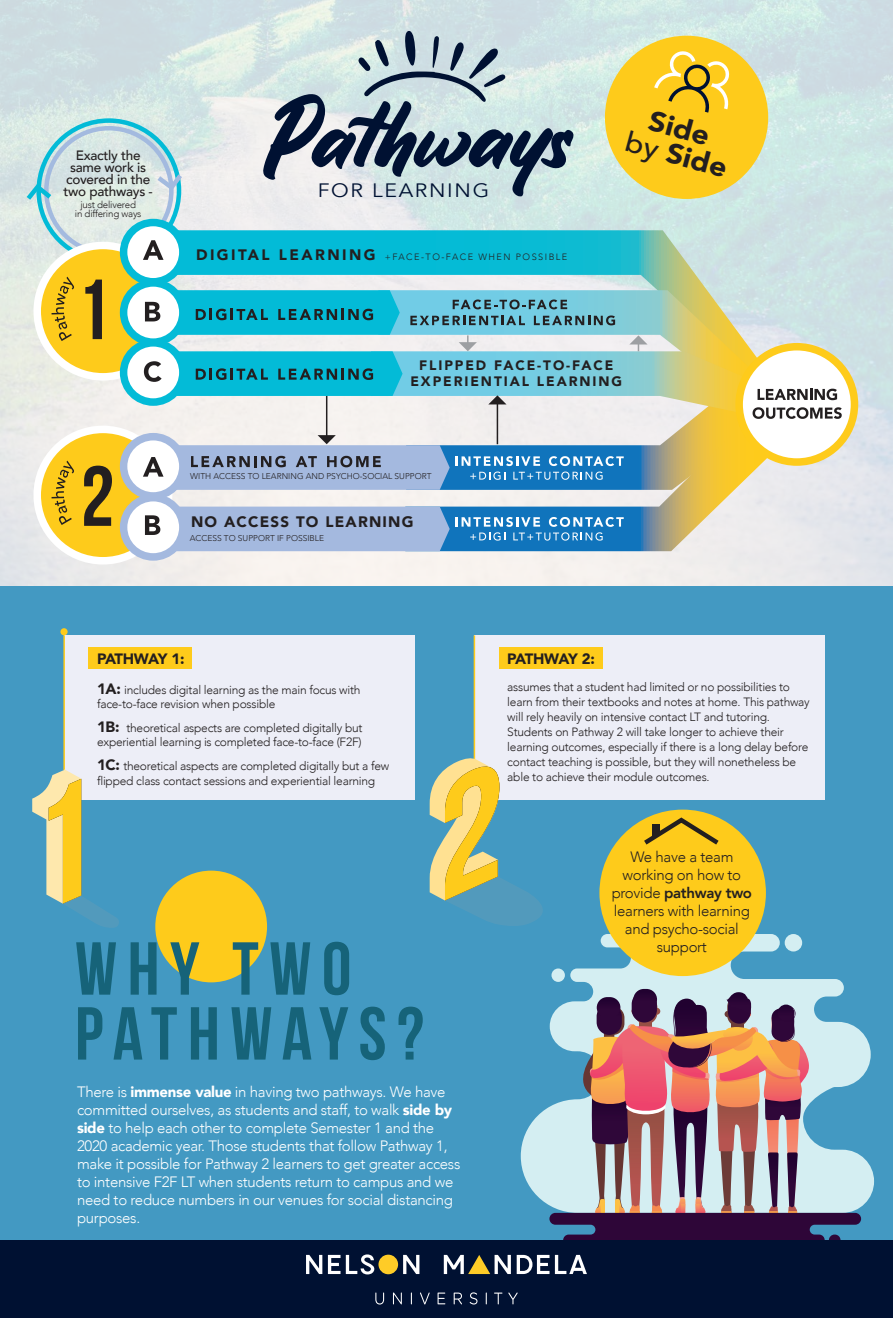
<style>
.page{position:relative;width:893px;height:1318px;background:#fff}
.page>*{position:absolute;margin:0;border:0;box-sizing:border-box;transform-origin:0 0}
.t1{font:italic 96.3px "Hotham Free Demo";color:#001132;scale:1.09 1}
.t2{font:700 85.05px/186.8px "Bebas Neue";color:#231f20}
.t3{font:700 74.85px/64.9px "Bebas Neue";letter-spacing:.14em;color:#166379}
.t4{font:900 27.9px/26.7px "Avenir";color:#231f20;text-align:center;scale:1.09 1}
.t5{font:19.35px "Avenir";letter-spacing:.08em;color:#001132;scale:1.09 1}
.t6{font:900 15.15px "Avenir";letter-spacing:.08em;color:#231f20}
.t7{font:300 15px/18px "Avenir";letter-spacing:-.02em;color:#fff}
.t8{font:300 15px/18px "Avenir";letter-spacing:-.02em;color:#231f20;text-align:center}
.t9{font:900 15px "Avenir";letter-spacing:-.07em;color:#231f20}
.t10{font:900 13.65px/16.4px "Avenir";letter-spacing:.14em;color:#231f20;text-align:center}
.t11{font:500 13.5px/12px "Avenir";letter-spacing:-.02em;color:#231f20;text-align:center}
.t12{font:300 12px/15px "Avenir";letter-spacing:-.02em;color:#231f20}
.t13{font:300 9.75px/9px "Avenir";letter-spacing:-.02em;color:#231f20;text-align:center}
.t14{font:300 9.15px "Avenir";letter-spacing:.16em;color:#231f20}
.t15{font:300 8.4px "Avenir";color:#231f20}
.s1{font-weight:900;font-size:15.15px}
.s2{font-weight:500}
.s3{font-weight:900;font-size:15px}
.s4{font-weight:900}
.s5{font-weight:800}
</style>
<div class="page">
<img style="left:0;top:0;width:893px;height:586px">
<svg style="left:168px;top:230px;width:622px;height:60px"></svg>
<div style="left:0;top:586px;width:893px;height:732px;background:#4399c2"></div>
<div style="left:64px;top:635px;width:351px;height:165px;background:#edeef7"></div>
<hr style="left:63px;top:635px;width:2px;height:135px;background:#fecb1b">
<div style="left:60px;top:628px;width:8px;height:7px;background:#fecb1b;border-radius:50%"></div>
<div style="left:89px;top:647px;width:103px;height:22px;background:#fecb1b"></div>
<div style="left:37px;top:429px;width:132px;height:132px;background:#fecb1b;border-radius:50%"></div>
<div style="left:33px;top:426px;width:139px;height:138px;border:8px solid #fff;border-radius:50%"></div>
<svg style="left:52px;top:461px;width:22px;height:64px"></svg>
<div style="left:37px;top:245px;width:132px;height:132px;background:#fecb1b;border-radius:50%"></div>
<div style="left:33px;top:242px;width:139px;height:139px;border:8px solid #fff;border-radius:50%"></div>
<svg style="left:405px;top:490px;width:387px;height:61px"></svg>
<svg style="left:124px;top:223px;width:59px;height:59px"></svg>
<div style="left:120px;top:219px;width:67px;height:67px;border:8px solid #03bbd7;border-radius:50%"></div>
<svg style="left:124px;top:283px;width:59px;height:59px"></svg>
<div style="left:120px;top:279px;width:67px;height:67px;border:8px solid #03bbd7;border-radius:50%"></div>
<svg style="left:124px;top:343px;width:59px;height:59px"></svg>
<div style="left:120px;top:339px;width:67px;height:67px;border:8px solid #03bbd7;border-radius:50%"></div>
<svg style="left:143px;top:240px;width:21px;height:20px"></svg>
<svg style="left:739px;top:347px;width:115px;height:115px"></svg>
<div style="left:735px;top:343px;width:123px;height:123px;border:8px solid #fecb1b;border-radius:50%"></div>
<div style="left:172px;top:507px;width:278px;height:44px;background:#a4b9df"></div>
<svg style="left:456px;top:517px;width:168px;height:24px"></svg>
<svg style="left:124px;top:437px;width:59px;height:59px"></svg>
<div style="left:120px;top:433px;width:67px;height:67px;border:8px solid #a4b9df;border-radius:50%"></div>
<div style="left:124px;top:498px;width:59px;height:59px;background:#fff;border-radius:50%"></div>
<div style="left:120px;top:494px;width:67px;height:67px;border:8px solid #a4b9df;border-radius:50%"></div>
<svg style="left:52px;top:277px;width:22px;height:64px"></svg>
<svg style="left:145px;top:515px;width:15px;height:20px"></svg>
<svg style="left:143px;top:290px;width:699px;height:200px"></svg>
<div style="left:474px;top:635px;width:351px;height:165px;background:#edeef7"></div>
<hr style="left:474px;top:635px;width:1px;height:135px;background:#fecb1b">
<div style="left:499px;top:647px;width:103px;height:22px;background:#fecb1b"></div>
<div style="left:605px;top:36px;width:163px;height:163px;background:#fecb1b;border-radius:50%"></div>
<div style="left:155px;top:871px;width:112px;height:111px;background:#fecb1b;border-radius:50%"></div>
<svg style="left:358px;top:30px;width:148px;height:72px"></svg>
<svg style="left:654px;top:51px;width:76px;height:62px"></svg>
<svg style="left:521px;top:934px;width:353px;height:273px"></svg>
<svg style="left:633px;top:989px;width:24px;height:21px"></svg>
<svg style="left:549px;top:991px;width:312px;height:250px"></svg>
<div style="left:0;top:1241px;width:893px;height:77px;background:#001132"></div>
<svg style="left:328px;top:1255px;width:12px;height:19px"></svg>
<div style="left:378px;top:1255px;width:20px;height:19px;background:#fecc27;border-radius:50%"></div>
<svg style="left:403px;top:1255px;width:16px;height:19px"></svg>
<svg style="left:306px;top:1255px;width:16px;height:19px"></svg>
<svg style="left:444px;top:1255px;width:67px;height:19px"></svg>
<svg style="left:555px;top:1255px;width:32px;height:19px"></svg>
<svg style="left:517px;top:1255px;width:32px;height:19px"></svg>
<svg style="left:346px;top:1254px;width:28px;height:20px"></svg>
<svg style="left:375px;top:1292px;width:9px;height:12px"></svg>
<svg style="left:393px;top:1292px;width:9px;height:12px"></svg>
<svg style="left:411px;top:1292px;width:1px;height:12px"></svg>
<svg style="left:420px;top:1292px;width:10px;height:12px"></svg>
<svg style="left:438px;top:1293px;width:7px;height:11px"></svg>
<svg style="left:454px;top:1293px;width:8px;height:11px"></svg>
<svg style="left:470px;top:1292px;width:7px;height:12px"></svg>
<svg style="left:486px;top:1292px;width:1px;height:12px"></svg>
<svg style="left:494px;top:1293px;width:8px;height:11px"></svg>
<svg style="left:508px;top:1292px;width:10px;height:12px"></svg>
<div style="left:599px;top:810px;width:167px;height:166px;background:#fecb1b;border-radius:50%"></div>
<svg style="left:639px;top:815px;width:85px;height:30px"></svg>
<div style="left:652px;top:824px;width:8px;height:11px;background:#231f20"></div>
<svg style="left:22px;top:181px;width:34px;height:24px"></svg>
<svg style="left:153px;top:169px;width:34px;height:25px"></svg>
<svg style="left:32px;top:769px;width:87px;height:159px"></svg>
<svg style="left:430px;top:757px;width:113px;height:169px"></svg>
<p class="t11" style="left:64px;top:149px;width:91px">Exactly the same work is covered in the two pathways -</p>
<p class="t13" style="left:75px;top:200px;width:68px">just delivered<br>in differing ways</p>
<h2 class="t2" style="left:76px;top:215px;width:40px">1<br>2</h2>
<h1 class="t1" style="left:262px;top:93px;width:283px">Pathways</h1>
<h3 class="t5" style="left:318px;top:179px;width:159px">FOR LEARNING</h3>
<p class="t14" style="left:196px;top:251px;width:373px"><span class="s1">DIGITAL LEARNING</span> +FACE-TO-FACE WHEN POSSIBLE</p>
<h3 class="t4" style="left:636px;top:102px;width:97px;rotate:15deg">Side<br><span class="s2">by</span> Side</h3>
<p class="t10" style="left:410px;top:356px;width:213px">FLIPPED FACE-TO-FACE<br>EXPERIENTIAL LEARNING</p>
<p class="t15" style="left:190px;top:471px;width:243px">WITH ACCESS TO LEARNING AND PSYCHO-SOCIAL SUPPORT</p>
<p class="t6" style="left:191px;top:509px;width:224px">NO ACCESS TO LEARNING</p>
<p class="t15" style="left:190px;top:533px;width:136px">ACCESS TO SUPPORT IF POSSIBLE</p>
<p class="t9" style="left:97px;top:646px;width:89px">PATHWAY 1:</p>
<p class="t12" style="left:97px;top:682px;width:265px;line-height:14.4px"><span class="s3">1A:</span> includes digital learning as the main focus with face-to-face revision when possible</p>
<p class="t12" style="left:97px;top:721px;width:267px;line-height:14.4px"><span class="s3">1B:</span> theoretical aspects are completed digitally but experiential learning is completed face-to-face (F2F)</p>
<p class="t12" style="left:97px;top:759px;width:294px;line-height:14.4px"><span class="s3">1C:</span> theoretical aspects are completed digitally but a few flipped class contact sessions and experiential learning</p>
<h3 class="t3" style="left:75px;top:935px;width:350px">WHY TWO<br>PATHWAYS?</h3>
<p class="t7" style="left:77px;top:1083px;width:385px">There is <span class="s4">immense value</span> in having two pathways. We have committed ourselves, as students and staff, to walk <span class="s4">side by side</span> to help each other to complete Semester 1 and the 2020 academic year. Those students that follow Pathway 1, make it possible for Pathway 2 learners to get greater access to intensive F2F LT when students return to campus and we need to reduce numbers in our venues for social distancing purposes.</p>
<p class="t9" style="left:507px;top:646px;width:89px">PATHWAY 2:</p>
<p class="t12" style="left:507px;top:679px;width:304px">assumes that a student had limited or no possibilities to learn from their textbooks and notes at home. This pathway will rely heavily on intensive contact LT and tutoring.<br>Students on Pathway 2 will take longer to achieve their learning outcomes, especially if there is a long delay before contact teaching is possible, but they will nonetheless be able to achieve their module outcomes.</p>
<p class="t8" style="left:612px;top:848px;width:142px">We have a team working on how to provide <span class="s5">pathway two </span>learners with learning and psycho-social support</p>
</div>
